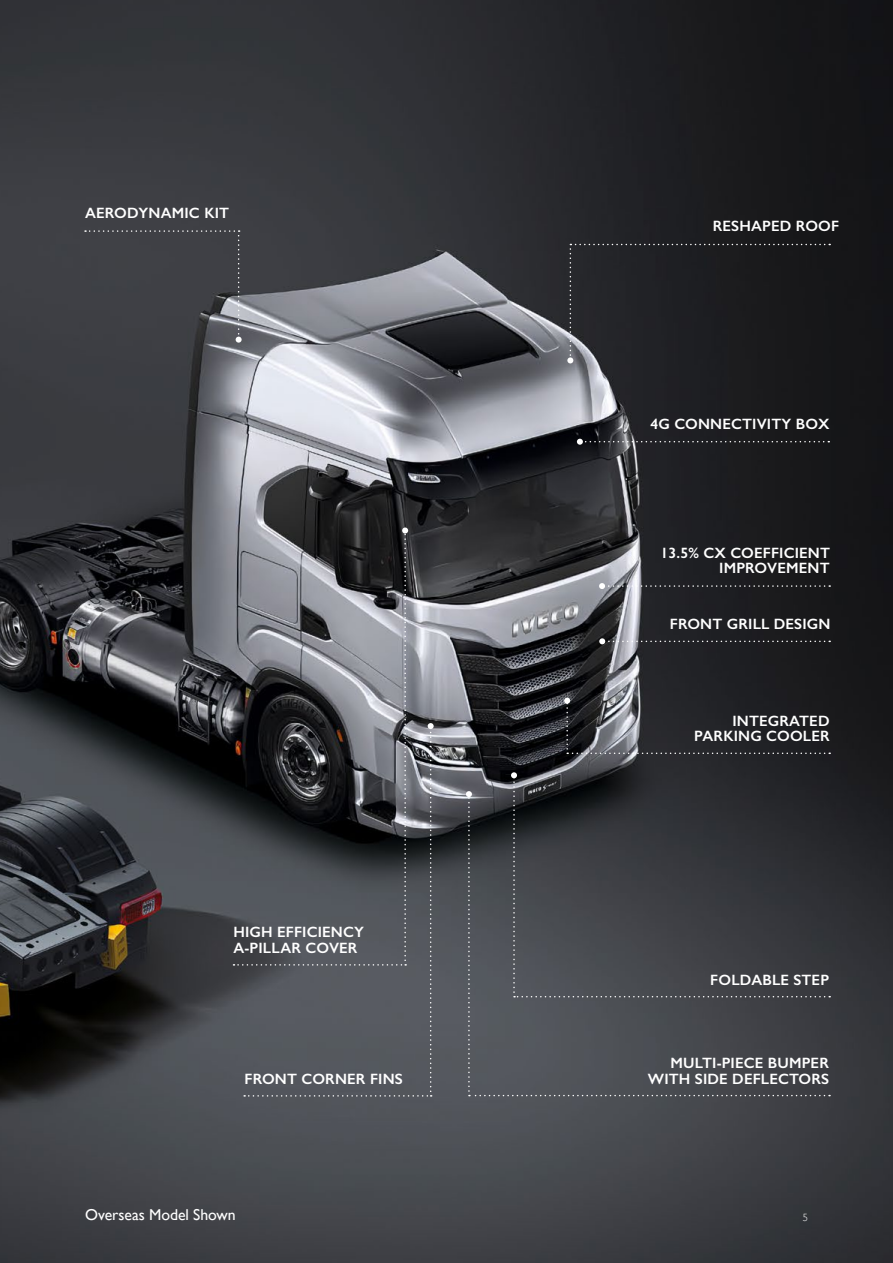
<style>
.page{position:relative;width:893px;height:1263px;background:#fff}
.page>*{position:absolute;margin:0;border:0;box-sizing:border-box;transform-origin:0 0}
.t1{font:15.75px "Gill Sans";color:#fff}
.t2{font:600 15px/15.8px "Gill Sans";letter-spacing:.01em;color:#fff;text-align:right}
.t3{font:300 10.5px "Gill Sans";color:#fff}
</style>
<div class="page">
<img style="left:0;top:0;width:893px;height:1263px">
<svg style="left:599px;top:638px;width:231px;height:6px"></svg>
<svg style="left:466px;top:772px;width:364px;height:324px"></svg>
<svg style="left:567px;top:244px;width:263px;height:119px"></svg>
<svg style="left:599px;top:583px;width:231px;height:6px"></svg>
<svg style="left:577px;top:439px;width:252px;height:6px"></svg>
<svg style="left:564px;top:698px;width:266px;height:56px"></svg>
<svg style="left:233px;top:527px;width:201px;height:569px"></svg>
<svg style="left:85px;top:230px;width:157px;height:113px"></svg>
<p class="t2" style="left:85px;top:205px;width:146px">AERODYNAMIC KIT</p>
<p class="t2" style="left:233px;top:924px;width:132px;text-align:left">HIGH EFFICIENCY<br>A-PILLAR COVER</p>
<p class="t2" style="left:244px;top:1070px;width:160px">FRONT CORNER FINS</p>
<p class="t2" style="left:713px;top:218px;width:128px">RESHAPED ROOF</p>
<p class="t2" style="left:650px;top:416px;width:181px">4G CONNECTIVITY BOX</p>
<p class="t2" style="left:660px;top:544px;width:171px">13.5% CX COEFFICIENT<br>IMPROVEMENT</p>
<p class="t2" style="left:670px;top:615px;width:162px">FRONT GRILL DESIGN</p>
<p class="t2" style="left:694px;top:712px;width:137px">INTEGRATED<br>PARKING COOLER</p>
<p class="t2" style="left:710px;top:972px;width:120px">FOLDABLE STEP</p>
<p class="t2" style="left:648px;top:1055px;width:183px">MULTI-PIECE BUMPER<br>WITH SIDE DEFLECTORS</p>
<p class="t1" style="left:85px;top:1205px;width:152px">Overseas Model Shown</p>
<p class="t3" style="left:803px;top:1210px;width:7px">5</p>
</div>
